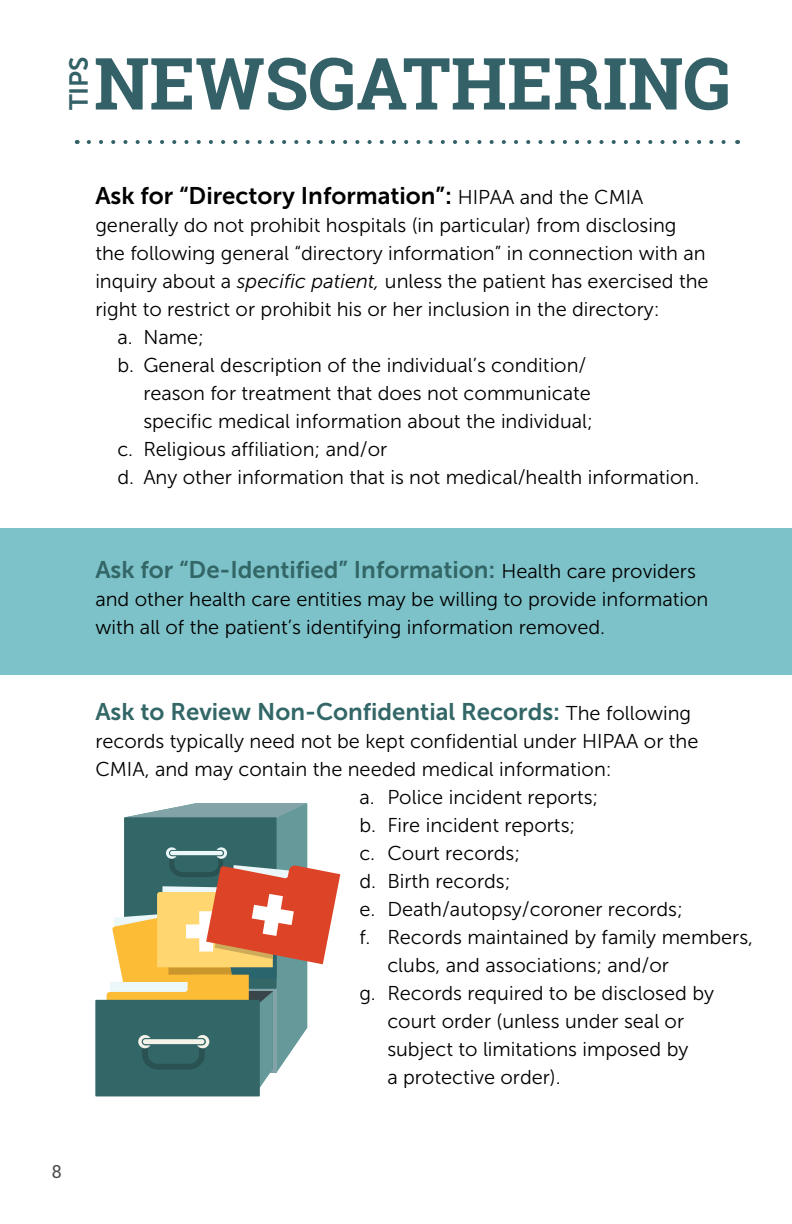
<style>
.page{position:relative;width:792px;height:1224px;background:#fff}
.page>*{position:absolute;margin:0;border:0;box-sizing:border-box;transform-origin:0 0}
.t1{font:700 72px "Roboto Slab";color:#336167}
.t2{font:26px "Museo Sans 700";color:#336167}
.t3{font:24px "Museo Sans 700";color:#336767}
.t4{font:24px "Museo Sans 700";color:#000}
.t5{font:20px/28px "Museo Sans 300";color:#000}
.t6{font:18px "Roboto Slab";color:#4d4d4f}
.s1{font-family:"Museo Sans 300";font-size:20px}
.s2{font-style:italic}
.s3{font-family:"Museo Sans 300";font-size:20px;color:#000}
</style>
<div class="page">
<div style="left:0;top:528px;width:792px;height:147px;background:#7dc2c9"></div>
<svg style="left:127px;top:803px;width:180px;height:22px"></svg>
<div style="left:124px;top:817px;width:153px;height:172px;background:#336767"></div>
<div style="left:95px;top:1000px;width:165px;height:96px;background:#336767"></div>
<svg style="left:107px;top:847px;width:233px;height:248px"></svg>
<svg style="left:89px;top:140px;width:637px;height:4px"></svg>
<h2 class="t2" style="left:64px;top:110px;width:56px;rotate:-90deg">TIPS</h2>
<h1 class="t1" style="left:94px;top:34px;width:639px">NEWSGATHERING</h1>
<p class="t4" style="left:95px;top:182px;width:550px">Ask for “Directory Information”: <span class="s1">HIPAA and the CMIA</span></p>
<p class="t5" style="left:95px;top:211px;width:583px">generally do not prohibit hospitals (in particular) from disclosing</p>
<p class="t5" style="left:95px;top:239px;width:612px">the following general “directory information” in connection with an</p>
<p class="t5" style="left:95px;top:267px;width:615px">inquiry about a <span class="s2">specific patient,</span> unless the patient has exercised the</p>
<p class="t5" style="left:95px;top:295px;width:566px">right to restrict or prohibit his or her inclusion in the directory:</p>
<p class="t5" style="left:117px;top:323px;width:88px">a. Name;</p>
<p class="t5" style="left:117px;top:351px;width:471px">b. General description of the individual’s condition/</p>
<p class="t5" style="left:143px;top:379px;width:449px">reason for treatment that does not communicate</p>
<p class="t5" style="left:143px;top:407px;width:451px">specific medical information about the individual;</p>
<p class="t5" style="left:117px;top:435px;width:271px">c. Religious affiliation; and/or</p>
<p class="t5" style="left:117px;top:463px;width:584px">d. Any other information that is not medical/health information.</p>
<p class="t3" style="left:95px;top:557px;width:602px">Ask for “De-Identified” Information: <span class="s3">Health care providers</span></p>
<p class="t5" style="left:95px;top:585px;width:615px">and other health care entities may be willing to provide information with all of the patient’s identifying information removed.</p>
<p class="t3" style="left:95px;top:698px;width:597px">Ask to Review Non-Confidential Records: <span class="s3">The following</span></p>
<p class="t5" style="left:95px;top:727px;width:605px">records typically need not be kept confidential under HIPAA or the</p>
<p class="t5" style="left:95px;top:755px;width:518px">CMIA, and may contain the needed medical information:</p>
<p class="t5" style="left:359px;top:783px;width:241px">a. Police incident reports;</p>
<p class="t5" style="left:359px;top:811px;width:218px">b. Fire incident reports;</p>
<p class="t5" style="left:359px;top:839px;width:162px">c. Court records;</p>
<p class="t5" style="left:359px;top:867px;width:153px">d. Birth records;</p>
<p class="t5" style="left:359px;top:895px;width:325px">e. Death/autopsy/coroner records;</p>
<p class="t5" style="left:359px;top:923px;width:395px">f. Records maintained by family members,</p>
<p class="t5" style="left:387px;top:951px;width:283px">clubs, and associations; and/or</p>
<p class="t5" style="left:359px;top:979px;width:356px">g. Records required to be disclosed by</p>
<p class="t5" style="left:387px;top:1007px;width:298px">court order (unless under seal or</p>
<p class="t5" style="left:387px;top:1035px;width:303px">subject to limitations imposed by</p>
<p class="t5" style="left:387px;top:1063px;width:175px">a protective order).</p>
<p class="t6" style="left:52px;top:1159px;width:11px">8</p>
</div>
